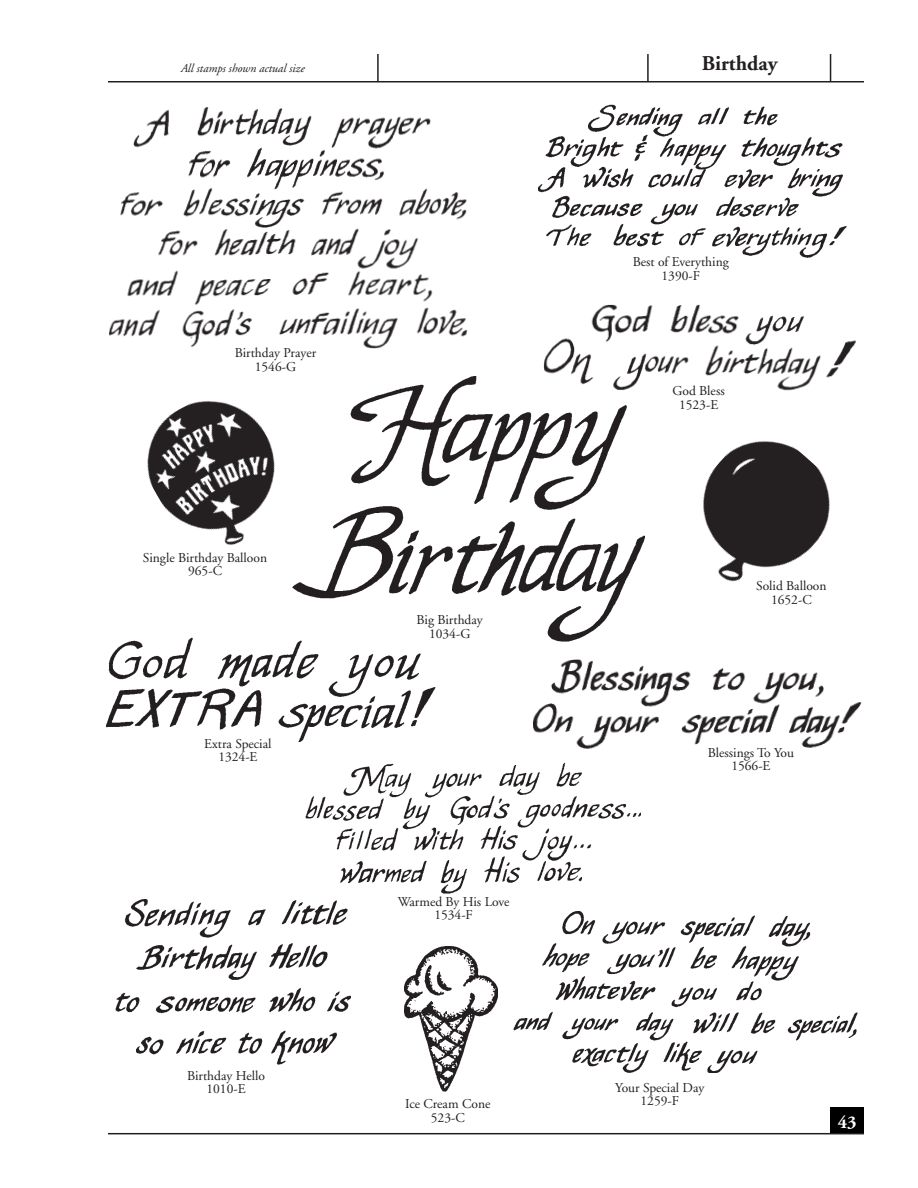
<style>
.page{position:relative;width:918px;height:1188px;background:#fff}
.page>*{position:absolute;margin:0;border:0;box-sizing:border-box;transform-origin:0 0}
.t1{font:700 21px "Adobe Garamond";color:#231f20}
.t2{font:700 18px "Adobe Garamond";color:#fff}
.t3{font:13.5px/13.5px "Adobe Garamond";color:#231f20;text-align:center}
.t4{font:italic 12px "Adobe Garamond";color:#231f20}
</style>
<div class="page">
<hr style="left:108px;top:81px;width:756px;height:1px;background:#231f20">
<hr style="left:647px;top:54px;width:2px;height:27px;background:#231f20">
<hr style="left:377px;top:54px;width:2px;height:27px;background:#231f20">
<svg style="left:830px;top:54px;width:1px;height:27px"></svg>
<div style="left:830px;top:1107px;width:34px;height:27px;background:#000"></div>
<hr style="left:108px;top:1133px;width:756px;height:1px;background:#231f20">
<img style="left:109px;top:107px;width:359px;height:242px">
<img style="left:293px;top:376px;width:352px;height:265px">
<img style="left:147px;top:378px;width:159px;height:188px">
<img style="left:514px;top:911px;width:343px;height:162px">
<img style="left:116px;top:899px;width:235px;height:166px">
<img style="left:306px;top:763px;width:335px;height:130px">
<img style="left:538px;top:105px;width:308px;height:152px">
<img style="left:543px;top:304px;width:313px;height:88px">
<img style="left:106px;top:638px;width:329px;height:104px">
<img style="left:533px;top:659px;width:329px;height:104px">
<img style="left:404px;top:946px;width:94px;height:145px">
<img style="left:703px;top:441px;width:127px;height:141px">
<p class="t4" style="left:180px;top:62px;width:126px">All stamps shown actual size</p>
<h1 class="t1" style="left:702px;top:52px;width:77px">Birthday</h1>
<p class="t3" style="left:235px;top:347px;width:83px">Birthday Prayer<br>1546-G</p>
<p class="t3" style="left:143px;top:551px;width:126px">Single Birthday Balloon<br>965-C</p>
<p class="t3" style="left:417px;top:613px;width:68px">Big Birthday<br>1034-G</p>
<p class="t3" style="left:633px;top:256px;width:98px">Best of Everything<br>1390-F</p>
<p class="t3" style="left:673px;top:385px;width:54px">God Bless<br>1523-E</p>
<p class="t3" style="left:756px;top:580px;width:72px">Solid Balloon<br>1652-C</p>
<p class="t3" style="left:204px;top:737px;width:69px">Extra Special<br>1324-E</p>
<p class="t3" style="left:708px;top:746px;width:88px">Blessings To You<br>1566-E</p>
<p class="t3" style="left:398px;top:895px;width:113px">Warmed By His Love<br>1534-F</p>
<p class="t3" style="left:187px;top:1069px;width:79px">Birthday Hello<br>1010-E</p>
<p class="t3" style="left:405px;top:1098px;width:87px">Ice Cream Cone<br>523-C</p>
<p class="t3" style="left:615px;top:1081px;width:91px">Your Special Day<br>1259-F</p>
<h2 class="t2" style="left:838px;top:1112px;width:20px">43</h2>
</div>
